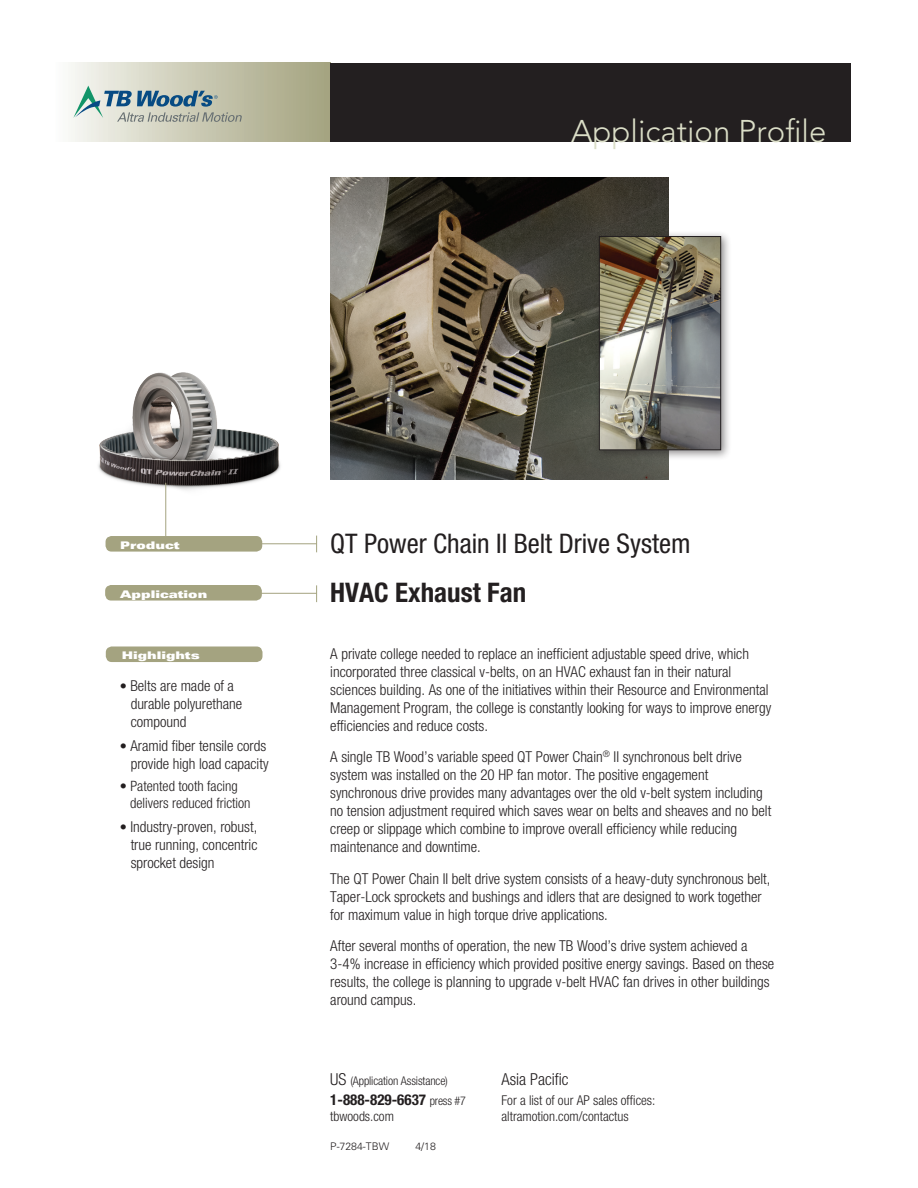
<style>
.page{position:relative;width:918px;height:1188px;background:#fff}
.page>*{position:absolute;margin:0;border:0;box-sizing:border-box;transform-origin:0 0}
.t1{font:300 31.2px "Avenir LT Std";color:#dbdec7}
.t2{font:condensed 27px "Helvetica Neue LT Std";color:#231f20}
.t3{font:700 condensed 27px "Helvetica Neue LT Std";color:#231f20}
.t4{font:300 condensed 16.5px "Helvetica Neue LT Std";color:#231f20}
.t5{font:300 condensed 15px/18px "Helvetica Neue LT Std";color:#231f20}
.t6{font:700 condensed 15px "Helvetica Neue LT Std";color:#231f20}
.t7{font:300 condensed 14.25px/17.2px "Helvetica Neue LT Std";color:#231f20}
.t8{font:300 condensed 13.5px/16.5px "Helvetica Neue LT Std";color:#231f20}
.t9{font:300 condensed 12px "Helvetica Neue LT Std";letter-spacing:-.01em;color:#231f20}
.t10{font:10.5px "Univers LT Std X Black Ex";color:#fff}
.t11{font:300 10.5px "Univers LT Std";color:#231f20}
.s1{font-size:14.25px}
.s2{font-size:16.5px}
.s3{font-weight:300;font-size:12px}
</style>
<div class="page">
<img style="left:98px;top:372px;width:183px;height:126px">
<div style="left:105px;top:585px;width:157px;height:16px;background:#a4a380;border-radius:6px"></div>
<div style="left:106px;top:536px;width:156px;height:16px;background:#a4a380;border-radius:6px"></div>
<hr style="left:165px;top:483px;width:1px;height:53px;background:#a4a380">
<hr style="left:239px;top:543px;width:78px;height:1px;background:#a4a380">
<svg style="left:316px;top:536px;width:1px;height:16px"></svg>
<svg style="left:316px;top:585px;width:1px;height:17px"></svg>
<hr style="left:239px;top:593px;width:78px;height:1px;background:#a4a380">
<img style="left:331px;top:177px;width:338px;height:303px">
<div style="left:106px;top:646px;width:157px;height:16px;background:#a4a380;border-radius:6px"></div>
<div style="left:54px;top:63px;width:276px;height:79px;background:linear-gradient(to right,#fafaf7,#a2a17c)"></div>
<div style="left:330px;top:63px;width:520px;height:79px;background:#231f20"></div>
<div style="left:593px;top:231px;width:139px;height:230px;background:#231f20;opacity:.5"></div>
<img style="left:601px;top:238px;width:118px;height:210px">
<div style="left:599px;top:236px;width:122px;height:214px;border:1px solid #231f20"></div>
<svg style="left:73px;top:86px;width:169px;height:36px;background:#aab8b4"></svg>
<h1 class="t1" style="left:571px;top:113px;width:257px">Application Profile</h1>
<p class="t10" style="left:120px;top:539px;width:61px">Product</p>
<p class="t10" style="left:120px;top:588px;width:89px">Application</p>
<p class="t10" style="left:122px;top:649px;width:80px">Highlights</p>
<p class="t5" style="left:131px;top:677px;width:113px;text-indent:-11px"><span class="s1">•</span> Belts are made of a durable polyurethane compound</p>
<p class="t5" style="left:120px;top:736px;width:150px;text-align:right"><span class="s1">•</span> Aramid fiber tensile cords provide high load capacity</p>
<p class="t7" style="left:130px;top:777px;width:122px;text-indent:-10px">• Patented tooth facing delivers reduced friction</p>
<p class="t5" style="left:131px;top:817px;width:128px;text-align:justify;text-indent:-11px"><span class="s1">•</span> Industry-proven, robust, true running, concentric sprocket design</p>
<h2 class="t2" style="left:330px;top:528px;width:362px">QT Power Chain II Belt Drive System</h2>
<h2 class="t3" style="left:330px;top:576px;width:197px">HVAC Exhaust Fan</h2>
<p class="t5" style="left:330px;top:644px;width:443px">A private college needed to replace an inefficient adjustable speed drive, which incorporated three classical v-belts, on an HVAC exhaust fan in their natural sciences building. As one of the initiatives within their Resource and Environmental Management Program, the college is constantly looking for ways to improve energy efficiencies and reduce costs.</p>
<p class="t5" style="left:330px;top:748px;width:443px">A single TB Wood’s variable speed QT Power Chain<sup>®</sup> II synchronous belt drive system was installed on the 20 HP fan motor. The positive engagement synchronous drive provides many advantages over the old v-belt system including no tension adjustment required which saves wear on belts and sheaves and no belt creep or slippage which combine to improve overall efficiency while reducing maintenance and downtime.</p>
<p class="t5" style="left:330px;top:869px;width:442px">The QT Power Chain II belt drive system consists of a heavy-duty synchronous belt,<br>Taper-Lock sprockets and bushings and idlers that are designed to work together for maximum value in high torque drive applications.</p>
<p class="t5" style="left:330px;top:937px;width:446px">After several months of operation, the new TB Wood’s drive system achieved a 3-4% increase in efficiency which provided positive energy savings. Based on these results, the college is planning to upgrade v-belt HVAC fan drives in other buildings around campus.</p>
<p class="t9" style="left:330px;top:1074px;width:119px"><span class="s2">US</span> (Application Assistance)</p>
<p class="t6" style="left:330px;top:1090px;width:137px">1-888-829-6637 <span class="s3">press #7</span></p>
<p class="t8" style="left:330px;top:1108px;width:65px">tbwoods.com</p>
<p class="t11" style="left:330px;top:1140px;width:60px">P-7284-TBW</p>
<p class="t11" style="left:415px;top:1140px;width:22px">4/18</p>
<p class="t4" style="left:502px;top:1070px;width:69px">Asia Pacific</p>
<p class="t8" style="left:502px;top:1091px;width:155px">For a list of our AP sales offices: altramotion.com/contactus</p>
</div>
